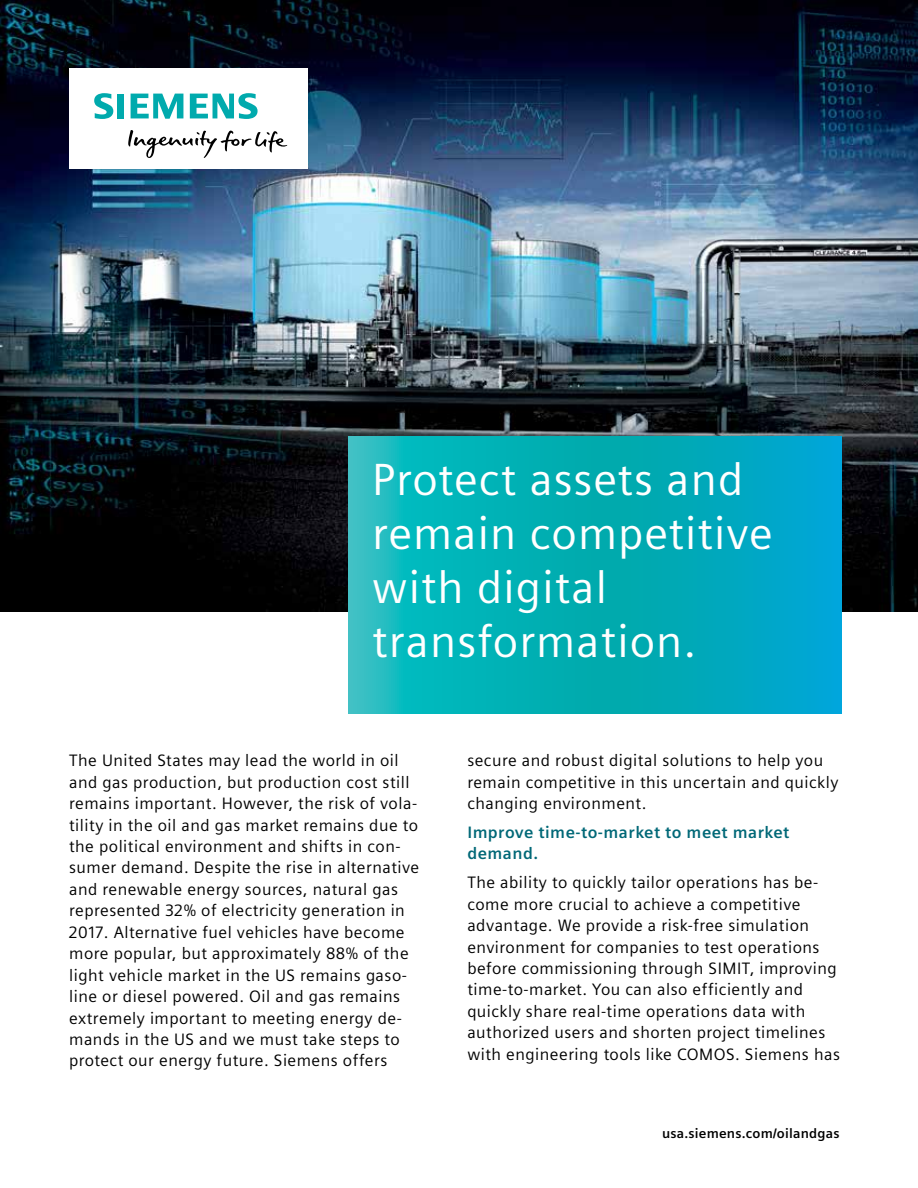
<style>
.page{position:relative;width:918px;height:1188px;background:#fff}
.page>*{position:absolute;margin:0;border:0;box-sizing:border-box;transform-origin:0 0}
.t1{font:45px/54px "Siemens Sans";letter-spacing:.025em;color:#fff}
.t2{font:16.5px/21.5px "Siemens Sans";letter-spacing:.03em;color:#000}
.t3{font:700 16.5px/21.5px "Siemens Sans";letter-spacing:.03em;color:#006877}
.t4{font:700 13.5px "Siemens Sans";letter-spacing:.015em;color:#000}
</style>
<div class="page">
<img style="left:0;top:0;width:918px;height:611px">
<svg style="left:348px;top:437px;width:494px;height:276px;background:#04aebb"></svg>
<div style="left:69px;top:68px;width:238px;height:101px;background:#fff"></div>
<svg style="left:128px;top:130px;width:159px;height:28px"></svg>
<svg style="left:94px;top:93px;width:30px;height:26px"></svg>
<svg style="left:131px;top:94px;width:52px;height:25px"></svg>
<svg style="left:190px;top:93px;width:68px;height:26px"></svg>
<h1 class="t1" style="left:372px;top:453px;width:402px">Protect assets and remain competitive with digital transformation.</h1>
<p class="t2" style="left:69px;top:750px;width:352px">The United States may lead the world in oil and gas production, but production cost still remains important. However, the risk of vola&shy;tility in the oil and gas market remains due to the political environment and shifts in con&shy;sumer demand. Despite the rise in alternative and renewable energy sources, natural gas represented 32% of electricity generation in 2017. Alternative fuel vehicles have become more popular, but approximately 88% of the light vehicle market in the US remains gaso&shy;line or diesel powered. Oil and gas remains extremely important to meeting energy de&shy;mands in the US and we must take steps to protect our energy future. Siemens offers</p>
<p class="t2" style="left:467px;top:750px;width:373px">secure and robust digital solutions to help you remain competitive in this uncertain and quickly changing environment.</p>
<p class="t3" style="left:467px;top:822px;width:324px">Improve time-to-market to meet market demand.</p>
<p class="t2" style="left:467px;top:872px;width:374px">The ability to quickly tailor operations has be&shy;come more crucial to achieve a competitive advantage. We provide a risk-free simulation environment for companies to test operations before commissioning through SIMIT, improving time-to-market. You can also efficiently and quickly share real-time operations data with authorized users and shorten project timelines with engineering tools like COMOS. Siemens has</p>
<p class="t4" style="left:662px;top:1126px;width:179px">usa.siemens.com/oilandgas</p>
</div>
